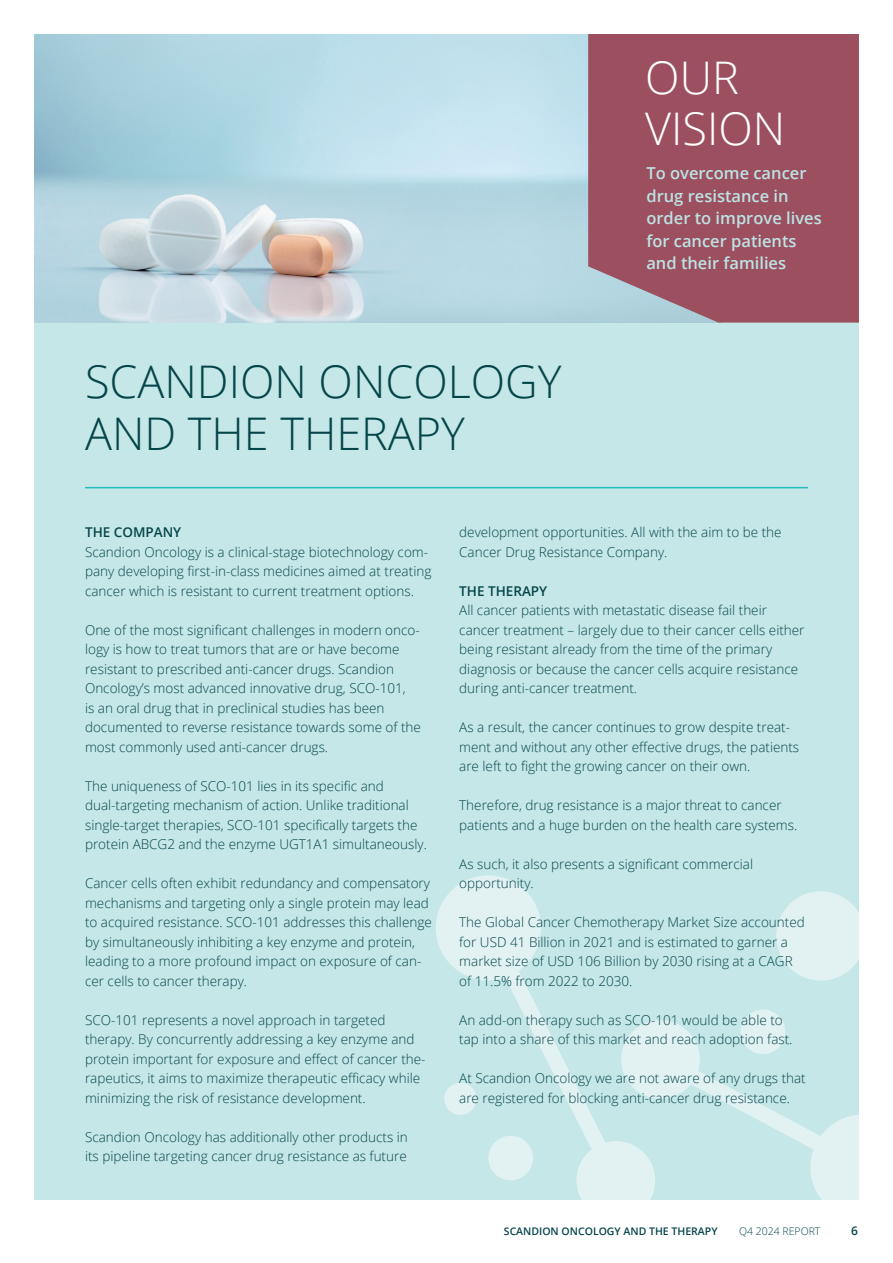
<style>
.page{position:relative;width:893px;height:1263px;background:#fff}
.page>*{position:absolute;margin:0;border:0;box-sizing:border-box;transform-origin:0 0}
.Overskrift{font:300 45px/52.5px "Open Sans";color:#04454a}
.Overskrift-2{font:300 45px "Open Sans";color:#fff}
.Overskrift-3{font:600 16.5px/22.5px "Open Sans";color:#bce3e5}
.Brødtekst{font:300 13.5px/19.5px "Open Sans";color:#04454a}
.t1{font:600 12px "Open Sans";color:#04454a}
.t2{font:600 10.5px "Open Sans";color:#04454a}
.t3{font:300 10.5px "Open Sans";color:#04454a}
.s1{font-weight:600}
</style>
<div class="page">
<div style="left:34px;top:34px;width:825px;height:1165px;background:#c6e7e8"></div>
<img style="left:34px;top:34px;width:554px;height:289px">
<svg style="left:655px;top:1020px;width:204px;height:180px"></svg>
<svg style="left:436px;top:875px;width:219px;height:325px"></svg>
<div style="left:776px;top:891px;width:89px;height:89px;background:#e2f2f3;border-radius:50%"></div>
<div style="left:741px;top:1009px;width:44px;height:45px;background:#e2f2f3;border-radius:50%"></div>
<div style="left:488px;top:1136px;width:45px;height:44px;background:#e2f2f3;border-radius:50%"></div>
<div style="left:444px;top:1083px;width:33px;height:32px;background:#e2f2f3;border-radius:50%"></div>
<hr style="left:85px;top:487px;width:723px;height:1px;background:#21bdbd">
<div style="left:588px;top:34px;width:271px;height:289px;background:#9c505f"></div>
<p class="Overskrift" style="left:85px;top:354px;width:478px">SCANDION ONCOLOGY<br>AND THE THERAPY</p>
<p class="Overskrift-2" style="left:645px;top:47px;width:95px">OUR</p>
<p class="Overskrift-2" style="left:645px;top:98px;width:141px">VISION</p>
<p class="Overskrift-3" style="left:646px;top:162px;width:177px">To overcome cancer drug resistance in order to improve lives for cancer patients and their families</p>
<p class="Brødtekst" style="left:85px;top:522px;width:348px"><span class="s1">THE COMPANY<br></span>Scandion Oncology is a clinical-stage biotechnology com&shy;pany developing first-in-class medicines aimed at treating cancer which is resistant to current treatment options.</p>
<p class="Brødtekst" style="left:85px;top:620px;width:337px">One of the most significant challenges in modern onco&shy;logy is how to treat tumors that are or have become resistant to prescribed anti-cancer drugs. Scandion Oncology’s most advanced innovative drug, SCO-101,<br>is an oral drug that in preclinical studies has been documented to reverse resistance towards some of the most commonly used anti-cancer drugs.</p>
<p class="Brødtekst" style="left:85px;top:776px;width:343px">The uniqueness of SCO-101 lies in its specific and dual-targeting mechanism of action. Unlike traditional single-target therapies, SCO-101 specifically targets the protein ABCG2 and the enzyme UGT1A1 simultaneously.</p>
<p class="Brødtekst" style="left:85px;top:873px;width:348px">Cancer cells often exhibit redundancy and compensatory mechanisms and targeting only a single protein may lead to acquired resistance. SCO-101 addresses this challenge by simultaneously inhibiting a key enzyme and protein, leading to a more profound impact on exposure of can&shy;cer cells to cancer therapy.</p>
<p class="Brødtekst" style="left:85px;top:1010px;width:342px">SCO-101 represents a novel approach in targeted therapy. By concurrently addressing a key enzyme and protein important for exposure and effect of cancer the&shy;rapeutics, it aims to maximize therapeutic efficacy while minimizing the risk of resistance development.</p>
<p class="Brødtekst" style="left:85px;top:1127px;width:324px">Scandion Oncology has additionally other products in its pipeline targeting cancer drug resistance as future</p>
<p class="Brødtekst" style="left:459px;top:522px;width:324px">development opportunities. All with the aim to be the<br>Cancer Drug Resistance Company.</p>
<p class="Brødtekst" style="left:459px;top:581px;width:347px"><span class="s1">THE THERAPY<br></span>All cancer patients with metastatic disease fail their cancer treatment – largely due to their cancer cells either being resistant already from the time of the primary diagnosis or because the cancer cells acquire resistance during anti-cancer treatment.</p>
<p class="Brødtekst" style="left:459px;top:717px;width:341px">As a result, the cancer continues to grow despite treat&shy;ment and without any other effective drugs, the patients are left to fight the growing cancer on their own.</p>
<p class="Brødtekst" style="left:459px;top:795px;width:340px">Therefore, drug resistance is a major threat to cancer patients and a huge burden on the health care systems.</p>
<p class="Brødtekst" style="left:459px;top:854px;width:295px">As such, it also presents a significant commercial opportunity.</p>
<p class="Brødtekst" style="left:459px;top:912px;width:347px">The Global Cancer Chemotherapy Market Size accounted for USD 41 Billion in 2021 and is estimated to garner a market size of USD 106 Billion by 2030 rising at a CAGR of 11.5% from 2022 to 2030.</p>
<p class="Brødtekst" style="left:459px;top:1010px;width:335px">An add-on therapy such as SCO-101 would be able to tap into a share of this market and reach adoption fast.</p>
<p class="Brødtekst" style="left:459px;top:1068px;width:348px">At Scandion Oncology we are not aware of any drugs that are registered for blocking anti-cancer drug resistance.</p>
<p class="t2" style="left:504px;top:1224px;width:215px">SCANDION ONCOLOGY AND THE THERAPY</p>
<p class="t3" style="left:739px;top:1224px;width:83px">Q4 2024 REPORT</p>
<p class="t1" style="left:851px;top:1222px;width:8px">6</p>
</div>
